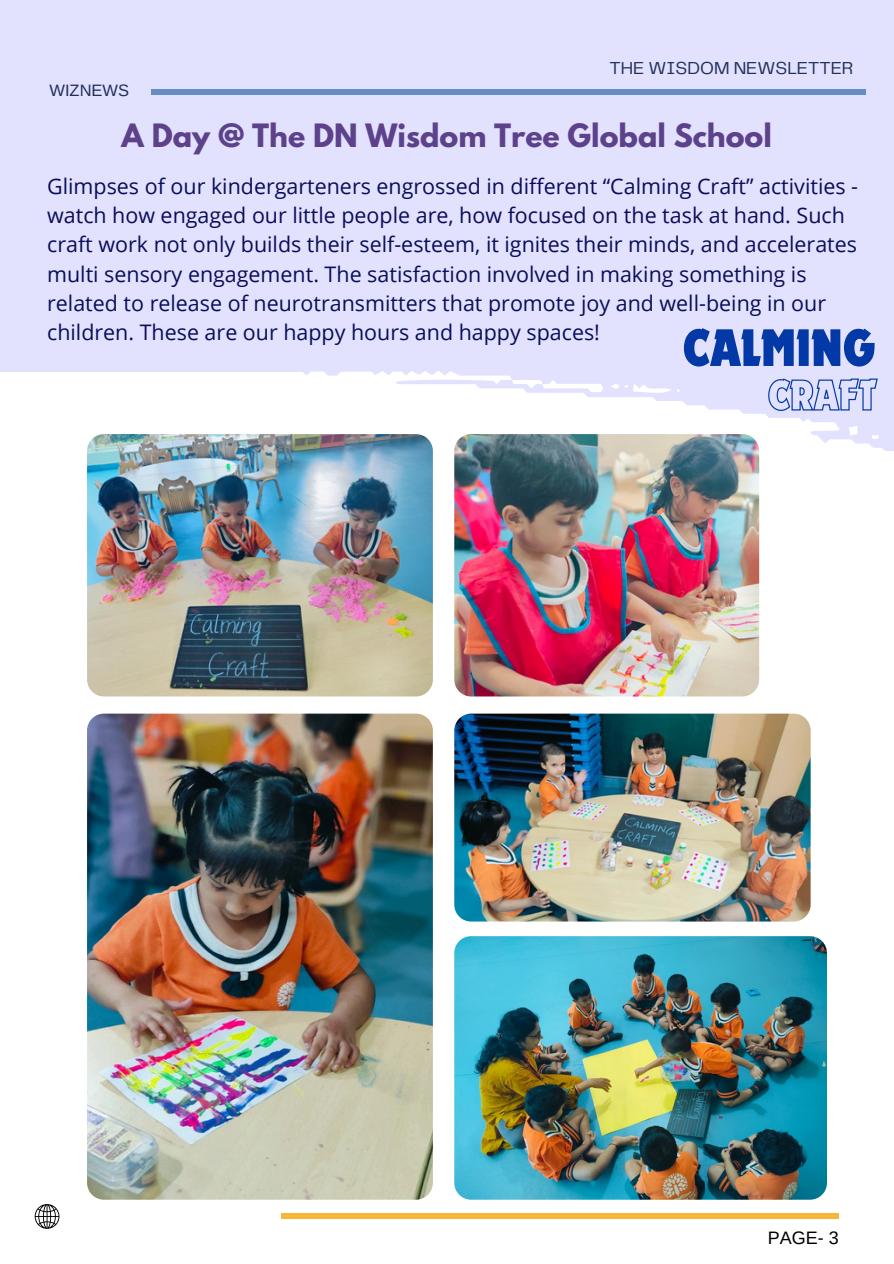
<style>
.page{position:relative;width:894px;height:1264px;background:#fff}
.page>*{position:absolute;margin:0;border:0;box-sizing:border-box;transform-origin:0 0}
.t1{font:700 condensed 54.9px "Dynamo Com";color:#0239a6}
.t2{font:700 28.5px "League Spartan";color:#5d428b}
.t3{font:21.45px/29.2px "Open Sans";color:#0a0e59}
.t4{font:18px "Telegraf";color:#202f5a}
.t5{font:18px "Arimo";color:#000}
.t6{font:16.5px "Arimo";color:#202f5a}
</style>
<div class="page">
<div style="left:0;top:0;width:893px;height:451px;background:#e2e1fe"></div>
<div style="left:151px;top:89px;width:714px;height:6px;background:#678cc1"></div>
<div style="left:281px;top:1213px;width:557px;height:6px;background:#f6b737"></div>
<svg style="left:35px;top:1204px;width:24px;height:24px"></svg>
<svg style="left:0;top:371px;width:885px;height:479px"></svg>
<svg style="left:511px;top:380px;width:92px;height:12px"></svg>
<svg style="left:848px;top:426px;width:9px;height:9px"></svg>
<svg style="left:871px;top:435px;width:7px;height:4px"></svg>
<svg style="left:610px;top:383px;width:69px;height:10px"></svg>
<svg style="left:814px;top:676px;width:4px;height:3px"></svg>
<svg style="left:860px;top:675px;width:7px;height:4px"></svg>
<hr style="left:0;top:627px;width:861px;height:4px;background:#fff">
<img style="left:87px;top:434px;width:345px;height:262px;border-radius:17px">
<img style="left:454px;top:434px;width:305px;height:262px;border-radius:17px">
<img style="left:87px;top:713px;width:345px;height:486px;border-radius:17px">
<img style="left:454px;top:936px;width:372px;height:263px;border-radius:17px">
<img style="left:454px;top:713px;width:356px;height:208px">
<svg style="left:767px;top:377px;width:111px;height:34px"></svg>
<p class="t4" style="left:609px;top:61px;width:245px">THE WISDOM NEWSLETTER</p>
<p class="t6" style="left:49px;top:81px;width:81px">WIZNEWS</p>
<p class="t2" style="left:122px;top:121px;width:651px">A Day @ The DN Wisdom Tree Global School</p>
<p class="t3" style="left:47px;top:171px;width:812px">Glimpses of our kindergarteners engrossed in different “Calming Craft” activities - watch how engaged our little people are, how focused on the task at hand. Such craft work not only builds their self-esteem, it ignites their minds, and accelerates multi sensory engagement. The satisfaction involved in making something is related to release of neurotransmitters that promote joy and well-being in our children. These are our happy hours and happy spaces!</p>
<p class="t1" style="left:682px;top:315px;width:194px">CALMING</p>
<h2 class="t5" style="left:767px;top:1227px;width:72px">PAGE- 3</h2>
</div>
